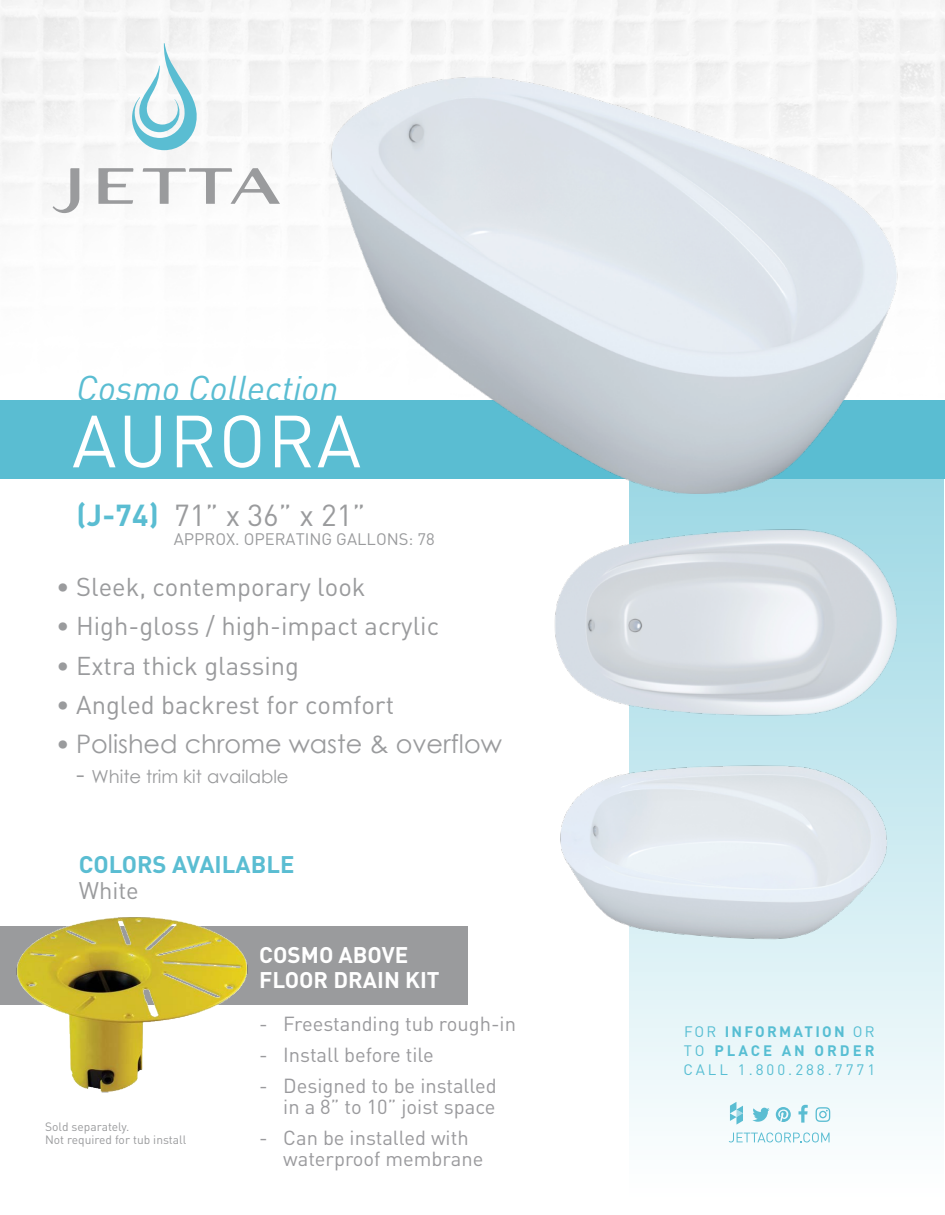
<style>
.page{position:relative;width:945px;height:1215px;background:#fff}
.page>*{position:absolute;margin:0;border:0;box-sizing:border-box;transform-origin:0 0}
.t1{font:72.6px "DIN";letter-spacing:.025em;color:#fff}
.t2{font:italic 35.4px "DIN";color:#5abdd2}
.t3{font:30px "DIN";color:#9a9b9d}
.t4{font:25.5px "DIN";color:#9a9b9d}
.t5{font:25.5px "Century Gothic";color:#9a9b9d}
.t6{font:700 23.7px "DIN";color:#5abdd2}
.t7{font:23.7px "DIN";color:#9a9b9d}
.t8{font:700 22.35px/25.5px "DIN";color:#fff}
.t9{font:20.1px/21.1px "DIN";color:#9a9a9d;text-align:right}
.t10{font:20.1px "DIN";letter-spacing:-.02em;color:#9a9a9d}
.t11{font:18px "Century Gothic";color:#9a9b9d}
.t12{font:16.5px "DIN";color:#9a9b9d}
.t13{font:15px/19.4px "DIN";letter-spacing:.2em;color:#57bed3;text-align:justify}
.t14{font:12px/13.5px "DIN";color:#9a9b9d}
.s1{font-weight:700;color:#5abdd2}
.s2{font-family:"DIN"}
.s3{font-size:25.5px}
.s4{font-weight:700}
</style>
<div class="page">
<svg style="left:630px;top:479px;width:314px;height:664px"></svg>
<div style="left:0;top:400px;width:945px;height:79px;background:#5abdd2"></div>
<svg style="left:53px;top:168px;width:26px;height:45px"></svg>
<svg style="left:143px;top:168px;width:137px;height:36px"></svg>
<svg style="left:98px;top:168px;width:36px;height:36px"></svg>
<svg style="left:124px;top:43px;width:82px;height:107px"></svg>
<svg style="left:752px;top:1108px;width:18px;height:14px"></svg>
<svg style="left:729px;top:1133px;width:101px;height:9px"></svg>
<svg style="left:776px;top:1107px;width:15px;height:15px"></svg>
<svg style="left:799px;top:1105px;width:9px;height:18px"></svg>
<svg style="left:730px;top:1102px;width:13px;height:23px"></svg>
<svg style="left:816px;top:1107px;width:14px;height:15px"></svg>
<div style="left:0;top:926px;width:467px;height:79px;background:#9a9b9d"></div>
<img style="left:16px;top:917px;width:232px;height:176px">
<img style="left:554px;top:511px;width:370px;height:204px">
<img style="left:560px;top:715px;width:364px;height:277px">
<img style="left:304px;top:43px;width:615px;height:486px">
<h2 class="t2" style="left:77px;top:366px;width:263px">Cosmo Collection</h2>
<h1 class="t1" style="left:72px;top:396px;width:291px">AURORA</h1>
<h3 class="t3" style="left:77px;top:496px;width:291px"><span class="s1">(J-74)</span> 71” x 36” x 21”</h3>
<p class="t12" style="left:174px;top:529px;width:263px">APPROX. OPERATING GALLONS: 78</p>
<p class="t4" style="left:56px;top:571px;width:311px">• Sleek, contemporary look</p>
<p class="t4" style="left:56px;top:610px;width:385px">• High-gloss / high-impact acrylic</p>
<p class="t4" style="left:56px;top:650px;width:244px">• Extra thick glassing</p>
<p class="t4" style="left:56px;top:689px;width:339px">• Angled backrest for comfort</p>
<p class="t5" style="left:56px;top:726px;width:447px"><span class="s2">•</span> Polished chrome waste &amp; overflow</p>
<p class="t11" style="left:76px;top:764px;width:214px"><span class="s3">-</span> White trim kit available</p>
<p class="t6" style="left:79px;top:849px;width:217px">COLORS AVAILABLE</p>
<p class="t7" style="left:79px;top:876px;width:61px">White</p>
<p class="t14" style="left:45px;top:1119px;width:143px">Sold separately.<br>Not required for tub install</p>
<p class="t8" style="left:259px;top:941px;width:182px">COSMO ABOVE<br>FLOOR DRAIN KIT</p>
<p class="t10" style="left:259px;top:1011px;width:258px">- Freestanding tub rough-in</p>
<p class="t9" style="left:259px;top:1044px;width:176px">- Install before tile</p>
<p class="t9" style="left:259px;top:1075px;width:239px">- Designed to be installed in a 8” to 10” joist space</p>
<p class="t9" style="left:283px;top:1127px;width:202px;text-align:left;text-indent:-24px">- Can be installed with waterproof membrane</p>
<p class="t13" style="left:683px;top:1021px;width:193px">FOR <span class="s4">INFORMATION</span> OR TO <span class="s4">PLACE AN ORDER </span>CALL 1.800.288.7771</p>
</div>
